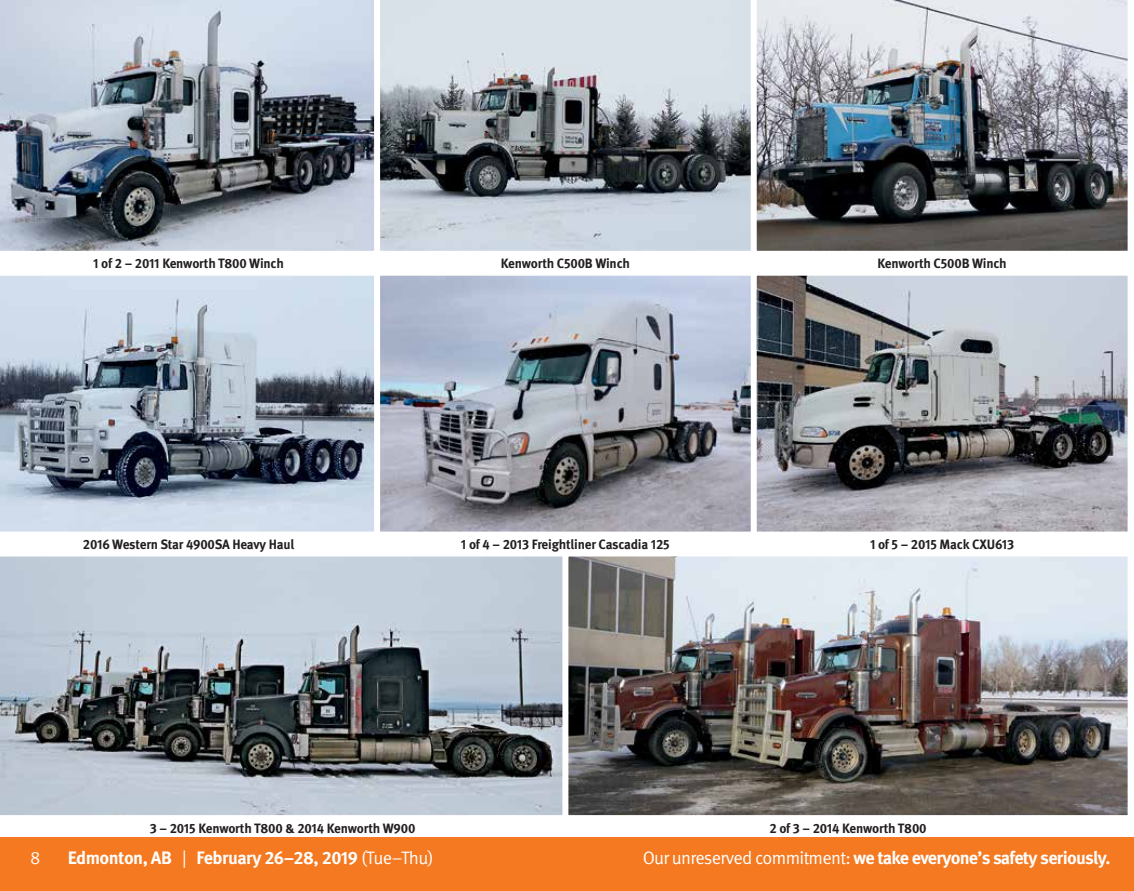
<style>
.page{position:relative;width:1134px;height:891px;background:#fff}
.page>*{position:absolute;margin:0;border:0;box-sizing:border-box;transform-origin:0 0}
.t1{font:700 18px "Meta Pro";letter-spacing:-.04em;color:#fff}
.t2{font:18px "Meta Pro";color:#fff}
.t3{font:700 13.5px "Meta Pro";letter-spacing:-.015em;color:#231f20}
.s1{font-weight:400}
</style>
<div class="page">
<div style="left:0;top:837px;width:1134px;height:54px;background:#f47920"></div>
<svg style="left:0;top:0;width:375px;height:251px;background:#939ca7"></svg>
<svg style="left:380px;top:0;width:371px;height:251px;background:#a3abb2"></svg>
<img style="left:756px;top:0;width:372px;height:251px">
<svg style="left:0;top:556px;width:563px;height:259px;background:#959ea6"></svg>
<img style="left:569px;top:557px;width:558px;height:257px">
<div style="left:565px;top:553px;width:566px;height:265px;border:3px solid #fff"></div>
<svg style="left:0;top:275px;width:375px;height:257px;background:#9ca8b7"></svg>
<img style="left:381px;top:277px;width:369px;height:254px">
<div style="left:377px;top:273px;width:377px;height:262px;border:3px solid #fff"></div>
<img style="left:758px;top:277px;width:369px;height:254px">
<div style="left:754px;top:273px;width:377px;height:262px;border:3px solid #fff"></div>
<p class="t3" style="left:93px;top:253px;width:192px">1 of 2 – 2011 Kenworth T800 Winch</p>
<p class="t3" style="left:501px;top:253px;width:131px">Kenworth C500B Winch</p>
<p class="t3" style="left:878px;top:253px;width:131px">Kenworth C500B Winch</p>
<p class="t3" style="left:83px;top:534px;width:213px">2016 Western Star 4900SA Heavy Haul</p>
<p class="t3" style="left:461px;top:534px;width:210px">1 of 4 – 2013 Freightliner Cascadia 125</p>
<p class="t3" style="left:870px;top:534px;width:146px">1 of 5 – 2015 Mack CXU613</p>
<p class="t3" style="left:150px;top:817px;width:267px">3 – 2015 Kenworth T800 &amp; 2014 Kenworth W900</p>
<p class="t3" style="left:769px;top:817px;width:159px">2 of 3 – 2014 Kenworth T800</p>
<h1 class="t2" style="left:30px;top:844px;width:12px">8</h1>
<h1 class="t1" style="left:68px;top:844px;width:367px">Edmonton, AB <span class="s1">|</span> February 26–28, 2019 <span class="s1">(Tue–Thu)</span></h1>
<h1 class="t1" style="left:643px;top:844px;width:469px"><span class="s1">Our unreserved commitment:</span> we take everyone’s safety seriously.</h1>
</div>
